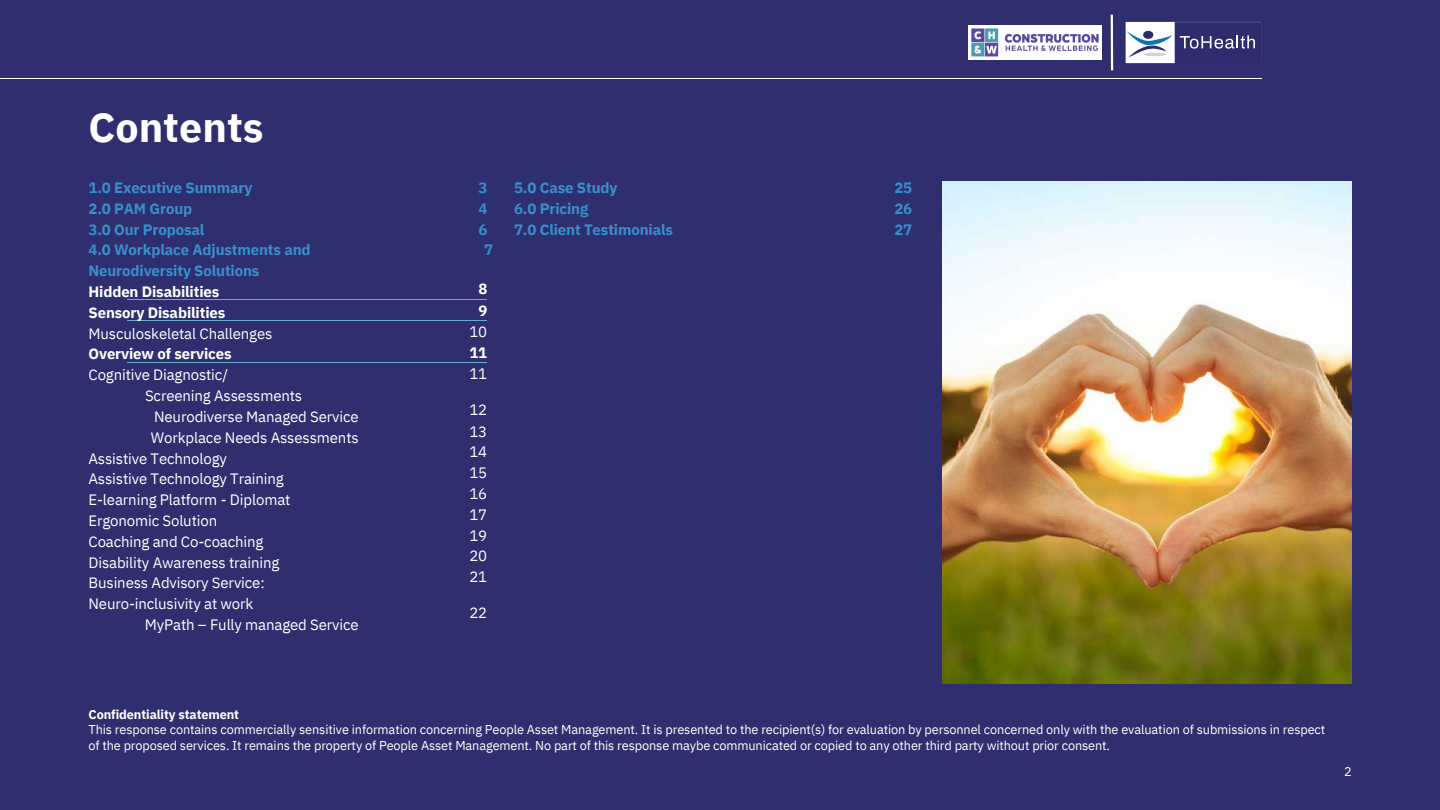
<style>
.page{position:relative;width:1440px;height:810px;background:#2f2e6e}
.page>*{position:absolute;margin:0;border:0;box-sizing:border-box;transform-origin:0 0}
.t1{font:700 41.25px "IBM Plex Sans";color:#fff}
.t2{font:15px/20.9px "IBM Plex Sans";letter-spacing:-.01em;color:#fff;text-align:justify}
.t3{font:700 15px/20.9px "IBM Plex Sans";letter-spacing:-.01em;color:#398fc7}
.t4{font:700 15px/20.9px "IBM Plex Sans";letter-spacing:-.01em;color:#fff}
.t5{font:12.75px/15.1px "IBM Plex Sans";letter-spacing:-.01em;color:#fff}
.t6{font:700 12.75px "IBM Plex Sans";letter-spacing:-.01em;color:#fff}
</style>
<div class="page">
<svg style="left:1174px;top:23px;width:1px;height:39px"></svg>
<svg style="left:1127px;top:23px;width:47px;height:39px;background:#d7dfeb"></svg>
<svg style="left:1180px;top:35px;width:75px;height:14px"></svg>
<div style="left:1125px;top:21px;width:137px;height:43px;border:1px solid #2f2e6e"></div>
<hr style="left:128px;top:299px;width:359px;height:1px;background:#6aabd5">
<hr style="left:128px;top:320px;width:359px;height:1px;background:#6aabd5">
<hr style="left:128px;top:362px;width:359px;height:1px;background:#6aabd5">
<img style="left:943px;top:182px;width:409px;height:502px">
<hr style="left:0;top:78px;width:1262px;height:1px;background:#fff">
<svg style="left:1110px;top:14px;width:4px;height:57px"></svg>
<img style="left:969px;top:26px;width:132px;height:33px">
<h1 class="t1" style="left:88px;top:100px;width:177px">Contents</h1>
<p class="t3" style="left:88px;top:177px;width:224px">1.0 Executive Summary<br>2.0 PAM Group<br>3.0 Our Proposal<br>4.0 Workplace Adjustments and<br>Neurodiversity Solutions</p>
<p class="t4" style="left:88px;top:281px;width:138px">Hidden Disabilities<br>Sensory Disabilities</p>
<p class="t2" style="left:88px;top:323px;width:185px">Musculoskeletal Challenges</p>
<p class="t4" style="left:88px;top:343px;width:145px">Overview of services</p>
<p class="t2" style="left:88px;top:364px;width:141px">Cognitive Diagnostic/</p>
<p class="t2" style="left:145px;top:385px;width:159px">Screening Assessments</p>
<p class="t2" style="left:154px;top:406px;width:206px">Neurodiverse Managed Service</p>
<p class="t2" style="left:151px;top:427px;width:209px">Workplace Needs Assessments</p>
<p class="t2" style="left:88px;top:447px;width:140px">Assistive Technology</p>
<p class="t2" style="left:88px;top:468px;width:197px">Assistive Technology Training</p>
<p class="t2" style="left:88px;top:489px;width:203px">E-learning Platform - Diplomat</p>
<p class="t2" style="left:88px;top:510px;width:130px">Ergonomic Solution</p>
<p class="t2" style="left:88px;top:531px;width:177px">Coaching and Co-coaching</p>
<p class="t2" style="left:88px;top:552px;width:192px">Disability Awareness training</p>
<p class="t2" style="left:88px;top:572px;width:178px">Business Advisory Service:</p>
<p class="t2" style="left:88px;top:593px;width:166px">Neuro-inclusivity at work</p>
<p class="t2" style="left:145px;top:614px;width:215px">MyPath – Fully managed Service</p>
<p class="t3" style="left:479px;top:177px;width:16px;text-align:center">3<br>4<br>6<br>7</p>
<p class="t4" style="left:479px;top:278px;width:10px;line-height:21.9px">8<br>9</p>
<p class="t2" style="left:469px;top:321px;width:19px">10</p>
<p class="t4" style="left:469px;top:342px;width:19px">11</p>
<p class="t2" style="left:469px;top:363px;width:19px">11</p>
<p class="t2" style="left:469px;top:399px;width:19px">12<br>13<br>14<br>15<br>16<br>17<br>19<br>20<br>21</p>
<p class="t2" style="left:469px;top:602px;width:19px">22</p>
<p class="t3" style="left:514px;top:177px;width:160px">5.0 Case Study<br>6.0 Pricing<br>7.0 Client Testimonials</p>
<p class="t3" style="left:894px;top:177px;width:19px;text-align:justify">25<br>26<br>27</p>
<p class="t6" style="left:88px;top:706px;width:152px">Confidentiality statement</p>
<p class="t5" style="left:88px;top:722px;width:1238px">This response contains commercially sensitive information concerning People Asset Management. It is presented to the recipient(s) for evaluation by personnel concerned only with the evaluation of submissions in respect of the proposed services. It remains the property of People Asset Management. No part of this response maybe communicated or copied to any other third party without prior consent.</p>
<p class="t5" style="left:1344px;top:764px;width:9px">2</p>
</div>
